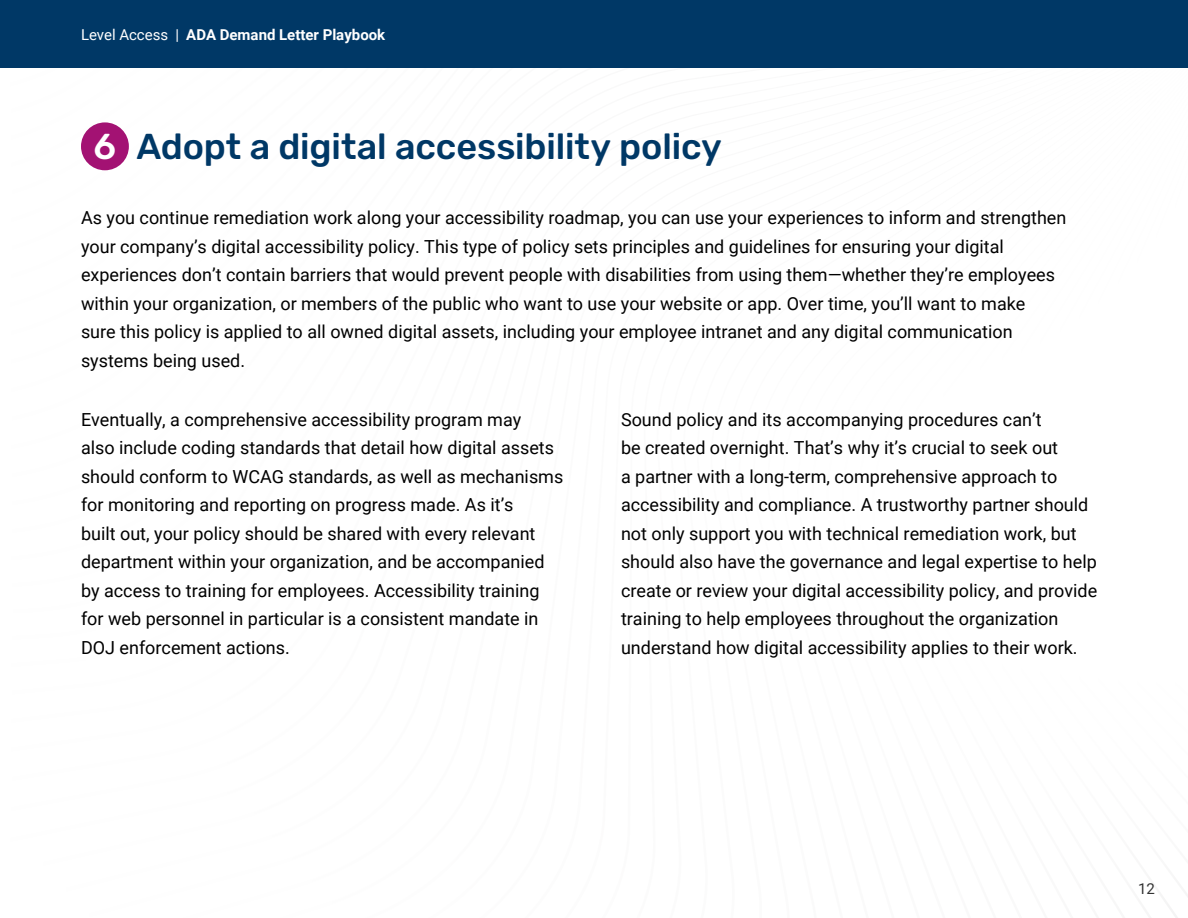
<style>
.page{position:relative;width:1188px;height:918px;background:#fff}
.page>*{position:absolute;margin:0;border:0;box-sizing:border-box;transform-origin:0 0}
.t1{font:300 36px "Rubik";letter-spacing:-.005em;color:#003866}
.t2{font:18px/28.5px "Roboto";color:#000}
.t3{font:700 15px "Roboto";color:#fff}
.t4{font:15px "Roboto";color:#333}
.s1{font-weight:400}
.s2{color:#fff}
</style>
<div class="page">
<div style="left:0;top:0;width:1188px;height:68px;background:#003866"></div>
<div style="left:81px;top:122px;width:48px;height:48px;background:#a31273;border-radius:50%"></div>
<p class="t3" style="left:81px;top:24px;width:306px"><span class="s1">Level Access |</span> ADA Demand Letter Playbook</p>
<h3 class="t1" style="left:94px;top:126px;width:630px"><span class="s2">6</span> Adopt a digital accessibility policy</h3>
<p class="t2" style="left:81px;top:203px;width:987px">As you continue remediation work along your accessibility roadmap, you can use your experiences to inform and strengthen your company’s digital accessibility policy. This type of policy sets principles and guidelines for ensuring your digital experiences don’t contain barriers that would prevent people with disabilities from using them—whether they’re employees within your organization, or members of the public who want to use your website or app. Over time, you’ll want to make<br>sure this policy is applied to all owned digital assets, including your employee intranet and any digital communication systems being used.</p>
<p class="t2" style="left:81px;top:405px;width:484px">Eventually, a comprehensive accessibility program may<br>also include coding standards that detail how digital assets should conform to WCAG standards, as well as mechanisms for monitoring and reporting on progress made. As it’s<br>built out, your policy should be shared with every relevant department within your organization, and be accompanied by access to training for employees. Accessibility training for web personnel in particular is a consistent mandate in DOJ enforcement actions.</p>
<p class="t2" style="left:621px;top:404px;width:478px">Sound policy and its accompanying procedures can’t<br>be created overnight. That’s why it’s crucial to seek out<br>a partner with a long-term, comprehensive approach to accessibility and compliance. A trustworthy partner should not only support you with technical remediation work, but should also have the governance and legal expertise to help create or review your digital accessibility policy, and provide training to help employees throughout the organization understand how digital accessibility applies to their work.</p>
<p class="t4" style="left:1138px;top:878px;width:18px">12</p>
</div>
